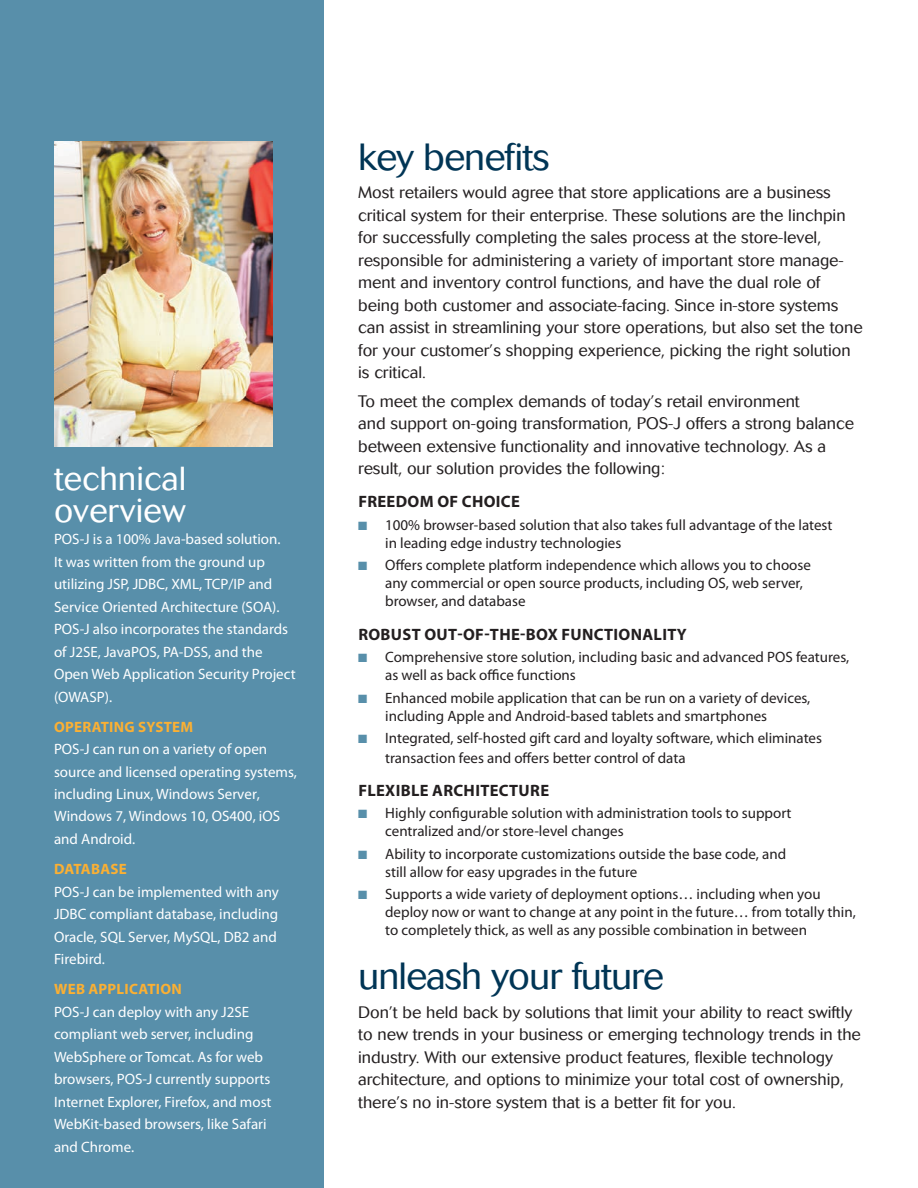
<style>
.page{position:relative;width:918px;height:1188px;background:#fff}
.page>*{position:absolute;margin:0;border:0;box-sizing:border-box;transform-origin:0 0}
.t1{font:300 37.5px "Cosmos";letter-spacing:-.025em;color:#003555}
.t2{font:300 33px/31.5px "Cosmos";color:#fff}
.Inside_Subhead{font:300 16.5px/22.5px "Cosmos";color:#231f20}
.Inside_Subhead-2{font:700 16.5px "Myriad Pro";letter-spacing:.02em;color:#231f20}
.t3{font:15px/18px "Myriad Pro";color:#231f20}
.t4{font:15px/22.5px "Myriad Pro";color:#fff}
.s1{font-weight:700;color:#fbb033}
.s2{color:#588faa}
</style>
<div class="page">
<div style="left:0;top:0;width:324px;height:1188px;background:#588faa"></div>
<img style="left:54px;top:141px;width:218px;height:305px">
<p class="t2" style="left:54px;top:464px;width:134px">technical overview</p>
<p class="t4" style="left:54px;top:528px;width:243px">POS-J is a 100% Java-based solution.<br>It was written from the ground up utilizing JSP, JDBC, XML, TCP/IP and Service Oriented Architecture (SOA).<br>POS-J also incorporates the standards of J2SE, JavaPOS, PA-DSS, and the Open Web Application Security Project (OWASP).</p>
<p class="t4" style="left:54px;top:715px;width:245px"><span class="s1">OPERATING SYSTEM<br></span>POS-J can run on a variety of open source and licensed operating systems, including Linux, Windows Server,<br>Windows 7, Windows 10, OS400, iOS and Android.</p>
<p class="t4" style="left:54px;top:858px;width:226px"><span class="s1">DATABASE<br></span>POS-J can be implemented with any<br>JDBC compliant database, including<br>Oracle, SQL Server, MySQL, DB2 and<br>Firebird.</p>
<p class="t4" style="left:54px;top:978px;width:219px"><span class="s1">WEB APPLICATION<br></span>POS-J can deploy with any J2SE compliant web server, including<br>WebSphere or Tomcat. As for web browsers, POS-J currently supports<br>Internet Explorer, Firefox, and most<br>WebKit-based browsers, like Safari and Chrome.</p>
<p class="t1" style="left:358px;top:135px;width:193px">key benefits</p>
<p class="Inside_Subhead" style="left:358px;top:181px;width:506px">Most retailers would agree that store applications are a business critical system for their enterprise. These solutions are the linchpin for successfully completing the sales process at the store-level, responsible for administering a variety of important store manage&shy;ment and inventory control functions, and have the dual role of being both customer and associate-facing. Since in-store systems can assist in streamlining your store operations, but also set the tone for your customer’s shopping experience, picking the right solution is critical.</p>
<p class="Inside_Subhead" style="left:358px;top:390px;width:497px">To meet the complex demands of today’s retail environment<br>and support on-going transformation, POS-J offers a strong balance between extensive functionality and innovative technology. As a result, our solution provides the following:</p>
<p class="Inside_Subhead-2" style="left:358px;top:491px;width:163px">FREEDOM OF CHOICE</p>
<p class="t3" style="left:385px;top:515px;width:449px;text-indent:-27px"><span class="s2">■</span> 100% browser-based solution that also takes full advantage of the latest in leading edge industry technologies</p>
<p class="t3" style="left:385px;top:556px;width:427px;text-indent:-27px"><span class="s2">■</span> Offers complete platform independence which allows you to choose any commercial or open source products, including OS, web server, browser, and database</p>
<p class="Inside_Subhead-2" style="left:358px;top:623px;width:330px">ROBUST OUT-OF-THE-BOX FUNCTIONALITY</p>
<p class="t3" style="left:385px;top:648px;width:466px;text-indent:-27px"><span class="s2">■</span> Comprehensive store solution, including basic and advanced POS features, as well as back office functions</p>
<p class="t3" style="left:385px;top:688px;width:427px;text-indent:-27px"><span class="s2">■</span> Enhanced mobile application that can be run on a variety of devices, including Apple and Android-based tablets and smartphones</p>
<p class="t3" style="left:385px;top:728px;width:438px;line-height:19.5px;text-indent:-27px"><span class="s2">■</span> Integrated, self-hosted gift card and loyalty software, which eliminates transaction fees and offers better control of data</p>
<p class="Inside_Subhead-2" style="left:358px;top:779px;width:192px">FLEXIBLE ARCHITECTURE</p>
<p class="t3" style="left:385px;top:804px;width:408px;text-indent:-27px"><span class="s2">■</span> Highly configurable solution with administration tools to support centralized and/or store-level changes</p>
<p class="t3" style="left:385px;top:845px;width:403px;text-indent:-27px"><span class="s2">■</span> Ability to incorporate customizations outside the base code, and still allow for easy upgrades in the future</p>
<p class="t3" style="left:385px;top:885px;width:472px;text-indent:-27px"><span class="s2">■</span> Supports a wide variety of deployment options… including when you deploy now or want to change at any point in the future… from totally thin, to completely thick, as well as any possible combination in between</p>
<p class="t1" style="left:358px;top:955px;width:307px">unleash your future</p>
<p class="Inside_Subhead" style="left:358px;top:1001px;width:504px">Don’t be held back by solutions that limit your ability to react swiftly to new trends in your business or emerging technology trends in the industry. With our extensive product features, flexible technology architecture, and options to minimize your total cost of ownership, there’s no in-store system that is a better fit for you.</p>
</div>
